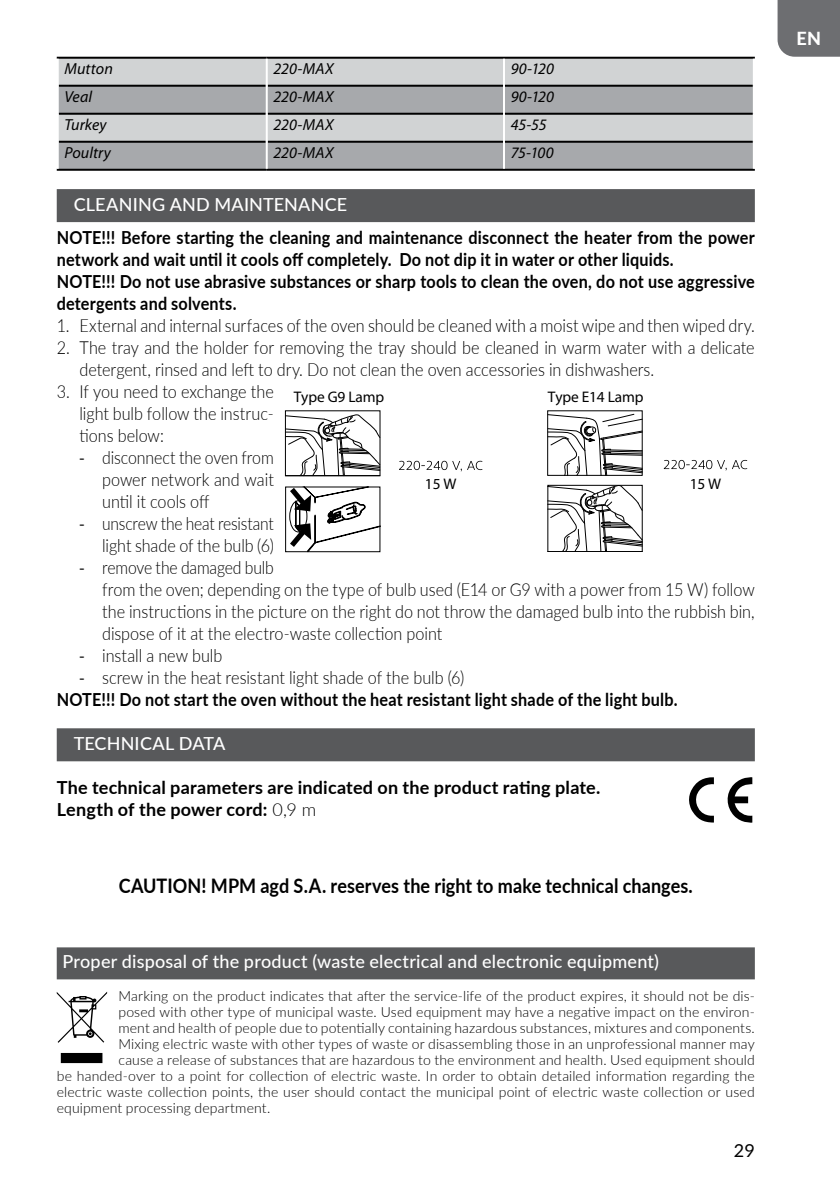
<style>
.page{position:relative;width:840px;height:1191px;background:#fff}
.page>*{position:absolute;margin:0;border:0;box-sizing:border-box;transform-origin:0 0}
.t1{font:700 20px "Lato";letter-spacing:.005em;color:#000;scale:.9 1}
.t2{font:700 18px/22px "Lato";letter-spacing:.01em;color:#000;scale:.9 1}
.t3{font:300 18px/22px "Lato";color:#000;scale:.9 1}
.t4{font:300 18px/22px "Lato";color:#000;text-align:right;scale:.87 1}
.t5{font:500 18px "Lato";letter-spacing:.01em;color:#fff}
.t6{font:700 18px/22px "Lato";letter-spacing:.01em;color:#000}
.t7{font:300 18px/22px "Lato";color:#000;text-align:justify;scale:.88 1}
.t8{font:18px "Lato";color:#000}
.t9{font:800 18px "Lato";color:#fff}
.t10{font:italic 16px "Myriad Pro";letter-spacing:.005em;color:#000}
.t11{font:15.4px "Myriad Pro";letter-spacing:-.01em;color:#000}
.t12{font:300 14px "Lato";letter-spacing:.01em;color:#000}
.s1{font-family:"Myriad Pro";font-weight:400}
.s2{font-weight:300}
</style>
<div class="page">
<div style="left:777px;top:0;width:62px;height:57px;background:#6d6e71"></div>
<div style="left:57px;top:189px;width:697px;height:33px;background:#58595b"></div>
<div style="left:57px;top:728px;width:697px;height:33px;background:#58595b"></div>
<div style="left:59px;top:59px;width:693px;height:26px;background:#d1d3d4"></div>
<svg style="left:59px;top:87px;width:693px;height:82px;fill:#a7a9ac"></svg>
<hr style="left:57px;top:57px;width:209px;height:2px;background:#000">
<hr style="left:266px;top:57px;width:237px;height:2px;background:#000">
<hr style="left:503px;top:57px;width:251px;height:2px;background:#000">
<hr style="left:59px;top:85px;width:206px;height:2px;background:#000">
<hr style="left:267px;top:85px;width:235px;height:2px;background:#000">
<hr style="left:504px;top:85px;width:248px;height:2px;background:#000">
<hr style="left:59px;top:113px;width:206px;height:2px;background:#000">
<hr style="left:267px;top:113px;width:235px;height:2px;background:#000">
<hr style="left:504px;top:113px;width:248px;height:2px;background:#000">
<hr style="left:59px;top:141px;width:206px;height:2px;background:#000">
<hr style="left:267px;top:141px;width:235px;height:2px;background:#000">
<hr style="left:504px;top:141px;width:248px;height:2px;background:#000">
<hr style="left:57px;top:169px;width:209px;height:2px;background:#000">
<hr style="left:266px;top:169px;width:237px;height:2px;background:#000">
<hr style="left:503px;top:169px;width:251px;height:2px;background:#000">
<hr style="left:265px;top:59px;width:2px;height:27px;background:#fff">
<hr style="left:502px;top:59px;width:2px;height:27px;background:#fff">
<hr style="left:265px;top:86px;width:2px;height:28px;background:#fff">
<hr style="left:502px;top:86px;width:2px;height:28px;background:#fff">
<hr style="left:265px;top:114px;width:2px;height:28px;background:#fff">
<hr style="left:502px;top:114px;width:2px;height:28px;background:#fff">
<hr style="left:265px;top:142px;width:2px;height:27px;background:#fff">
<hr style="left:502px;top:142px;width:2px;height:27px;background:#fff">
<svg style="left:689px;top:777px;width:24px;height:45px"></svg>
<svg style="left:727px;top:777px;width:25px;height:46px"></svg>
<svg style="left:287px;top:414px;width:91px;height:60px"></svg>
<div style="left:285px;top:410px;width:95px;height:66px;border:1px solid #000"></div>
<svg style="left:285px;top:486px;width:95px;height:66px"></svg>
<svg style="left:399px;top:461px;width:83px;height:10px"></svg>
<svg style="left:663px;top:460px;width:83px;height:10px"></svg>
<svg style="left:547px;top:414px;width:95px;height:62px"></svg>
<svg style="left:549px;top:487px;width:91px;height:63px"></svg>
<div style="left:547px;top:485px;width:95px;height:67px;border:1px solid #000"></div>
<div style="left:57px;top:947px;width:697px;height:32px;background:#58595b"></div>
<svg style="left:57px;top:992px;width:50px;height:71px"></svg>
<p class="t10" style="left:64px;top:60px;width:50px">Mutton</p>
<p class="t10" style="left:273px;top:60px;width:61px">220-MAX</p>
<p class="t10" style="left:510px;top:60px;width:45px">90-120</p>
<p class="t10" style="left:64px;top:88px;width:29px">Veal</p>
<p class="t10" style="left:273px;top:88px;width:61px">220-MAX</p>
<p class="t10" style="left:510px;top:88px;width:45px">90-120</p>
<p class="t10" style="left:64px;top:116px;width:44px">Turkey</p>
<p class="t10" style="left:273px;top:116px;width:61px">220-MAX</p>
<p class="t10" style="left:510px;top:116px;width:37px">45-55</p>
<p class="t10" style="left:64px;top:144px;width:48px">Poultry</p>
<p class="t10" style="left:273px;top:144px;width:61px">220-MAX</p>
<p class="t10" style="left:510px;top:144px;width:44px">75-100</p>
<p class="t5" style="left:74px;top:191px;width:275px">CLEANING AND MAINTENANCE</p>
<p class="t2" style="left:57px;top:225px;width:776px">NOTE!!! Before starting the cleaning and maintenance disconnect the heater from the power network and wait until it cools off completely. Do not dip it in water or other liquids.<br>NOTE!!! Do not use abrasive substances or sharp tools to clean the oven, do not use aggressive detergents and solvents.</p>
<p class="t3" style="left:57px;top:314px;width:776px">1. External and internal surfaces of the oven should be cleaned with a moist wipe and then wiped dry.</p>
<p class="t3" style="left:79px;top:336px;width:751px;text-indent:-23px">2. The tray and the holder for removing the tray should be cleaned in warm water with a delicate detergent, rinsed and left to dry. Do not clean the oven accessories in dishwashers.</p>
<p class="t3" style="left:79px;top:380px;width:217px;text-align:justify;text-indent:-23px">3. If you need to exchange the light bulb follow the instruc&shy;tions below:</p>
<p class="t7" style="left:102px;top:446px;width:196px;text-indent:-23px"><span class="s1">-</span> disconnect the oven from power network and wait until it cools off</p>
<p class="t4" style="left:79px;top:512px;width:225px"><span class="s1">-</span> unscrew the heat resistant light shade of the bulb (6)</p>
<p class="t4" style="left:102px;top:556px;width:751px;text-align:left;text-indent:-23px"><span class="s1">-</span> remove the damaged bulb<br>from the oven; depending on the type of bulb used (E14 or G9 with a power from 15 W) follow the instructions in the picture on the right do not throw the damaged bulb into the rubbish bin, dispose of it at the electro-waste collection point</p>
<p class="t3" style="left:79px;top:644px;width:160px"><span class="s1">-</span> install a new bulb</p>
<p class="t2" style="left:57px;top:665px;width:691px;text-indent:23px"><span class="s1">-</span> <span class="s2">screw in the heat resistant light shade of the bulb (6)<br></span>NOTE!!! Do not start the oven without the heat resistant light shade of the light bulb.</p>
<p class="t5" style="left:74px;top:730px;width:153px">TECHNICAL DATA</p>
<p class="t6" style="left:57px;top:775px;width:544px">The technical parameters are indicated on the product rating plate.<br>Length of the power cord: <span class="s2">0,9 m</span></p>
<p class="t11" style="left:293px;top:388px;width:92px">Type G9 Lamp</p>
<p class="t11" style="left:547px;top:388px;width:97px">Type E14 Lamp</p>
<p class="t11" style="left:424px;top:475px;width:33px">15 W</p>
<p class="t11" style="left:689px;top:475px;width:33px">15 W</p>
<h1 class="t1" style="left:119px;top:871px;width:639px">CAUTION! MPM agd S.A. reserves the right to make technical changes.</h1>
<p class="t5" style="left:62px;top:948px;width:597px">Proper disposal of the product (waste electrical and electronic equipment)</p>
<p class="t12" style="left:118px;top:986px;width:637px">Marking on the product indicates that after the service-life of the product expires, it should not be dis-</p>
<p class="t12" style="left:118px;top:1002px;width:637px">posed with other type of municipal waste. Used equipment may have a negative impact on the environ-</p>
<p class="t12" style="left:118px;top:1018px;width:637px">ment and health of people due to potentially containing hazardous substances, mixtures and components.</p>
<p class="t12" style="left:118px;top:1034px;width:637px">Mixing electric waste with other types of waste or disassembling those in an unprofessional manner may</p>
<p class="t12" style="left:118px;top:1050px;width:637px">cause a release of substances that are hazardous to the environment and health. Used equipment should</p>
<p class="t12" style="left:57px;top:1066px;width:699px">be handed-over to a point for collection of electric waste. In order to obtain detailed information regarding the</p>
<p class="t12" style="left:57px;top:1082px;width:699px">electric waste collection points, the user should contact the municipal point of electric waste collection or used</p>
<p class="t12" style="left:57px;top:1098px;width:215px">equipment processing department.</p>
<p class="t8" style="left:733px;top:1137px;width:22px">29</p>
<p class="t9" style="left:796px;top:25px;width:26px">EN</p>
</div>
